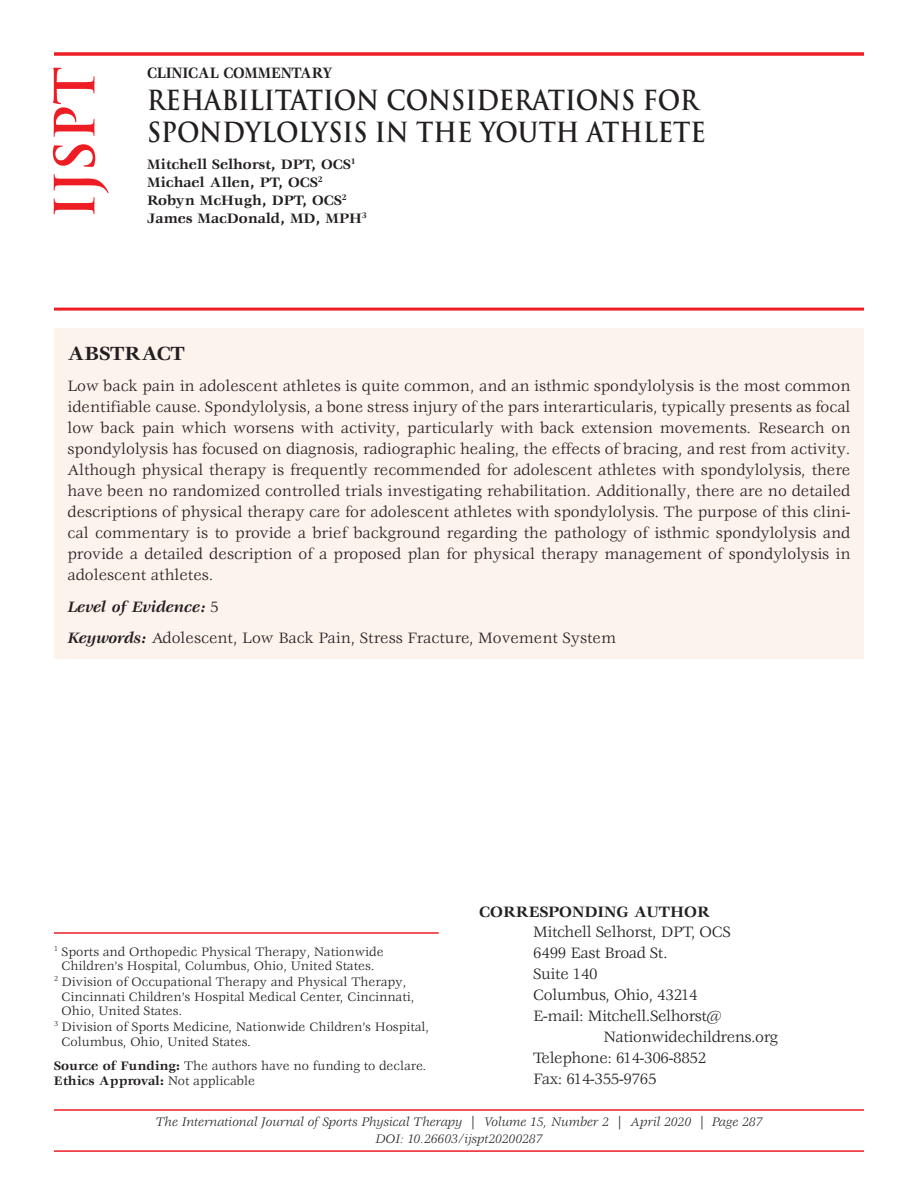
<style>
.page{position:relative;width:918px;height:1188px;background:#fff}
.page>*{position:absolute;margin:0;border:0;box-sizing:border-box;transform-origin:0 0}
.t1{font:700 54px "Trajan Pro";color:#ee1d23}
.t2{font:700 27px/32.2px "Trajan Pro";color:#231f20;scale:.9 1}
.t3{font:700 21px "Veljovic Std";color:#231f20}
.t4{font:16.5px/21px "Veljovic Std";letter-spacing:-.02em;color:#231f20;text-align:justify}
.t5{font:16.5px/31.5px "Veljovic Std";color:#231f20}
.t6{font:700 16.5px "Veljovic Std";letter-spacing:-.01em;color:#231f20}
.t7{font:700 16.5px "Veljovic Std";letter-spacing:-.01em;color:#231f20;scale:.9 1}
.t8{font:700 15px/18px "Veljovic Std";color:#231f20}
.t9{font:13.5px/15px "Veljovic Std";color:#231f20}
.t10{font:italic 13.5px/16.5px "Veljovic Std";color:#231f20;text-align:center}
.s1{font-weight:700;font-style:italic}
.s2{font-weight:700}
</style>
<div class="page">
<div style="left:54px;top:328px;width:810px;height:330px;background:#fdf3ed"></div>
<svg style="left:54px;top:52px;width:810px;height:4px;background:#ef383e"></svg>
<hr style="left:54px;top:932px;width:385px;height:2px;background:#ee1d23">
<hr style="left:54px;top:308px;width:810px;height:3px;background:#ee1d23">
<hr style="left:54px;top:1109px;width:810px;height:2px;background:#ee1d23">
<hr style="left:54px;top:1150px;width:810px;height:2px;background:#ee1d23">
<h1 class="t1" style="left:44px;top:219px;width:154px;rotate:-90deg">IJSPT</h1>
<p class="t7" style="left:147px;top:66px;width:208px">CLINICAL COMMENTARY</p>
<h2 class="t2" style="left:147px;top:84px;width:622px">REHABILITATION CONSIDERATIONS FOR<br>SPONDYLOLYSIS IN THE YOUTH ATHLETE</h2>
<p class="t8" style="left:147px;top:156px;width:221px">Mitchell Selhorst, DPT, OCS<sup>1<br></sup>Michael Allen, PT, OCS<sup>2<br></sup>Robyn McHugh, DPT, OCS<sup>2<br></sup>James MacDonald, MD, MPH<sup>3</sup></p>
<p class="t3" style="left:68px;top:344px;width:119px">ABSTRACT</p>
<p class="t4" style="left:68px;top:376px;width:785px">Low back pain in adolescent athletes is quite common, and an isthmic spondylolysis is the most common identifiable cause. Spondylolysis, a bone stress injury of the pars interarticularis, typically presents as focal low back pain which worsens with activity, particularly with back extension movements. Research on spondylolysis has focused on diagnosis, radiographic healing, the effects of bracing, and rest from activity.<br>Although physical therapy is frequently recommended for adolescent athletes with spondylolysis, there have been no randomized controlled trials investigating rehabilitation. Additionally, there are no detailed descriptions of physical therapy care for adolescent athletes with spondylolysis. The purpose of this clini&shy;cal commentary is to provide a brief background regarding the pathology of isthmic spondylolysis and provide a detailed description of a proposed plan for physical therapy management of spondylolysis in adolescent athletes.</p>
<p class="t5" style="left:68px;top:592px;width:550px"><span class="s1">Level of Evidence:</span> 5<br><span class="s1">Keywords:</span> Adolescent, Low Back Pain, Stress Fracture, Movement System</p>
<p class="t6" style="left:479px;top:905px;width:232px">CORRESPONDING AUTHOR</p>
<p class="t4" style="left:533px;top:923px;width:199px">Mitchell Selhorst, DPT, OCS</p>
<p class="t4" style="left:533px;top:944px;width:136px">6499 East Broad St.</p>
<p class="t4" style="left:533px;top:965px;width:66px">Suite 140</p>
<p class="t4" style="left:533px;top:986px;width:166px">Columbus, Ohio, 43214</p>
<p class="t4" style="left:533px;top:1007px;width:190px">E-mail: Mitchell.Selhorst@</p>
<p class="t4" style="left:604px;top:1028px;width:176px">Nationwidechildrens.org</p>
<p class="t4" style="left:533px;top:1049px;width:175px">Telephone: 614-306-8852</p>
<p class="t4" style="left:533px;top:1070px;width:125px">Fax: 614-355-9765</p>
<p class="t10" style="left:156px;top:1115px;width:608px">The International Journal of Sports Physical Therapy | Volume 15, Number 2 | April 2020 | Page 287<br>DOI: 10.26603/ijspt20200287</p>
<p class="t9" style="left:54px;top:945px;width:331px"><sup>1</sup> Sports and Orthopedic Physical Therapy, Nationwide</p>
<p class="t9" style="left:62px;top:960px;width:314px">Children’s Hospital, Columbus, Ohio, United States.</p>
<p class="t9" style="left:54px;top:975px;width:354px"><sup>2</sup> Division of Occupational Therapy and Physical Therapy,</p>
<p class="t9" style="left:62px;top:990px;width:355px">Cincinnati Children’s Hospital Medical Center, Cincinnati,</p>
<p class="t9" style="left:62px;top:1005px;width:122px">Ohio, United States.</p>
<p class="t9" style="left:54px;top:1020px;width:377px"><sup>3</sup> Division of Sports Medicine, Nationwide Children’s Hospital,</p>
<p class="t9" style="left:62px;top:1035px;width:191px">Columbus, Ohio, United States.</p>
<p class="t9" style="left:54px;top:1059px;width:374px"><span class="s2">Source of Funding:</span> The authors have no funding to declare.<br><span class="s2">Ethics Approval:</span> Not applicable</p>
</div>
